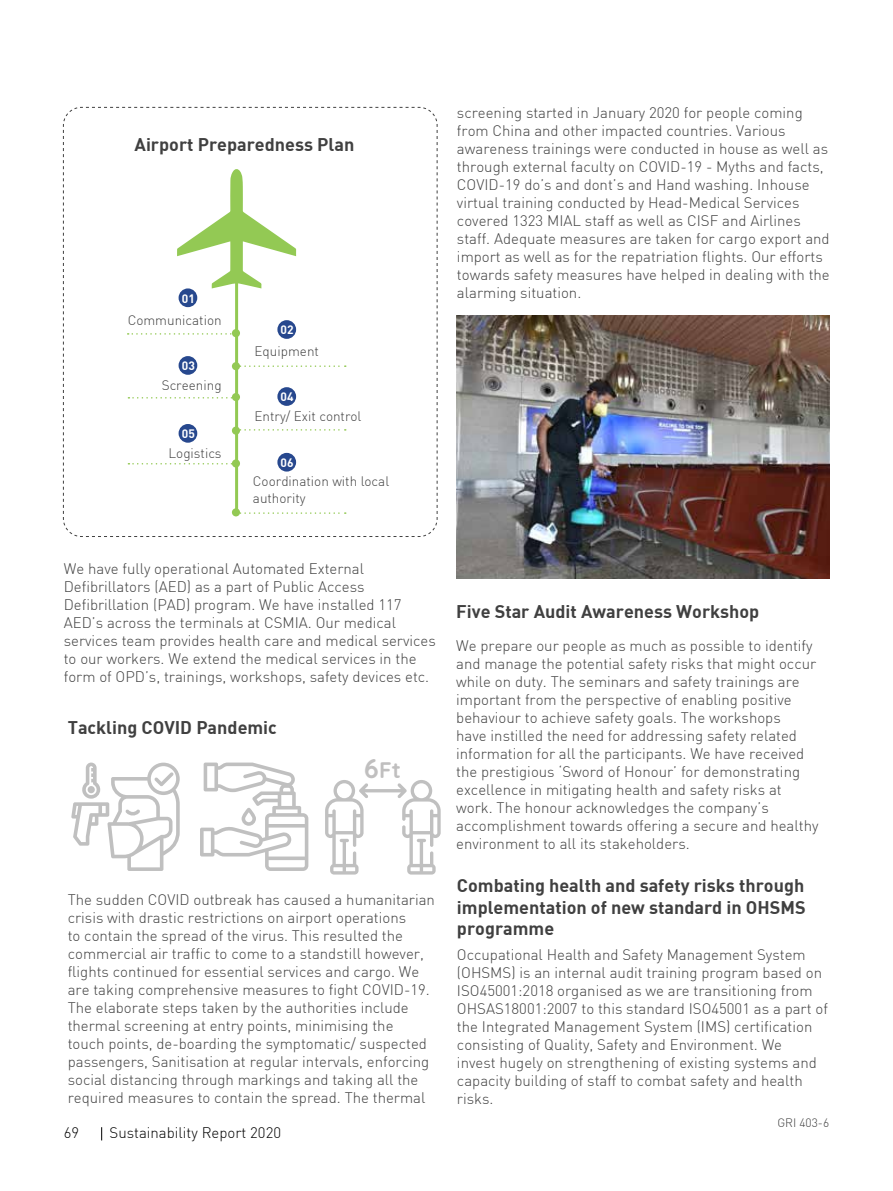
<style>
.page{position:relative;width:893px;height:1191px;background:#fff}
.page>*{position:absolute;margin:0;border:0;box-sizing:border-box;transform-origin:0 0}
.t1{font:700 22.5px "Quicksand";color:#c0bfbf}
.t2{font:18px/21.6px "DIN Bold";color:#404040;text-align:justify}
.t3{font:300 15px/18px "DIN";color:#404040}
.t4{font:300 15px "DIN";color:#000}
.t5{font:300 13.5px/16.2px "DIN";color:#404040}
.t6{font:12px "DIN Bold";color:#fff}
.t7{font:300 12px "DIN";color:#404040}
.s1{font-size:27px}
</style>
<div class="page">
<svg style="left:101px;top:1127px;width:1px;height:13px"></svg>
<svg style="left:63px;top:107px;width:375px;height:430px"></svg>
<svg style="left:177px;top:168px;width:119px;height:120px"></svg>
<hr style="left:235px;top:263px;width:3px;height:249px;background:#93c954">
<svg style="left:128px;top:333px;width:104px;height:2px"></svg>
<svg style="left:240px;top:365px;width:106px;height:2px"></svg>
<svg style="left:240px;top:429px;width:106px;height:1px"></svg>
<svg style="left:240px;top:512px;width:106px;height:2px"></svg>
<svg style="left:128px;top:397px;width:104px;height:1px"></svg>
<svg style="left:128px;top:463px;width:104px;height:1px"></svg>
<div style="left:232px;top:329px;width:8px;height:8px;background:#93c954;border-radius:50%"></div>
<div style="left:232px;top:362px;width:8px;height:8px;background:#93c954;border-radius:50%"></div>
<div style="left:232px;top:393px;width:8px;height:8px;background:#93c954;border-radius:50%"></div>
<div style="left:232px;top:426px;width:8px;height:9px;background:#93c954;border-radius:50%"></div>
<div style="left:232px;top:459px;width:8px;height:8px;background:#93c954;border-radius:50%"></div>
<div style="left:232px;top:508px;width:8px;height:8px;background:#93c954;border-radius:50%"></div>
<div style="left:179px;top:288px;width:18px;height:19px;background:#27488e;border-radius:50%"></div>
<div style="left:277px;top:320px;width:19px;height:19px;background:#27488e;border-radius:50%"></div>
<div style="left:179px;top:356px;width:18px;height:19px;background:#27488e;border-radius:50%"></div>
<div style="left:179px;top:424px;width:18px;height:19px;background:#27488e;border-radius:50%"></div>
<div style="left:277px;top:387px;width:19px;height:19px;background:#27488e;border-radius:50%"></div>
<div style="left:277px;top:453px;width:19px;height:18px;background:#27488e;border-radius:50%"></div>
<img style="left:457px;top:315px;width:373px;height:263px">
<svg style="left:71px;top:762px;width:109px;height:109px"></svg>
<svg style="left:200px;top:762px;width:108px;height:109px"></svg>
<svg style="left:325px;top:780px;width:116px;height:94px"></svg>
<p class="t2" style="left:135px;top:133px;width:221px">Airport Preparedness Plan</p>
<p class="t6" style="left:182px;top:290px;width:15px">01</p>
<p class="t5" style="left:128px;top:312px;width:95px">Communication</p>
<p class="t6" style="left:182px;top:358px;width:15px">03</p>
<p class="t5" style="left:162px;top:377px;width:61px">Screening</p>
<p class="t6" style="left:182px;top:426px;width:15px">05</p>
<p class="t5" style="left:169px;top:445px;width:55px">Logistics</p>
<p class="t6" style="left:281px;top:322px;width:15px">02</p>
<p class="t5" style="left:255px;top:343px;width:66px">Equipment</p>
<p class="t6" style="left:281px;top:389px;width:15px">04</p>
<p class="t5" style="left:255px;top:407px;width:108px">Entry/ Exit control</p>
<p class="t6" style="left:281px;top:455px;width:15px">06</p>
<p class="t5" style="left:253px;top:473px;width:138px">Coordination with local authority</p>
<p class="t3" style="left:457px;top:103px;width:374px">screening started in January 2020 for people coming from China and other impacted countries. Various awareness trainings were conducted in house as well as through external faculty on COVID-19 - Myths and facts, COVID-19 do’s and dont’s and Hand washing. Inhouse virtual training conducted by Head-Medical Services covered 1323 MIAL staff as well as CISF and Airlines staff. Adequate measures are taken for cargo export and import as well as for the repatriation flights. Our efforts towards safety measures have helped in dealing with the alarming situation.</p>
<p class="t3" style="left:64px;top:560px;width:374px">We have fully operational Automated External Defibrillators (AED) as a part of Public Access Defibrillation (PAD) program. We have installed 117<br>AED’s across the terminals at CSMIA. Our medical services team provides health care and medical services to our workers. We extend the medical services in the form of OPD’s, trainings, workshops, safety devices etc.</p>
<p class="t2" style="left:68px;top:716px;width:211px">Tackling COVID Pandemic</p>
<h1 class="t1" style="left:364px;top:752px;width:38px"><span class="s1">6</span>Ft</h1>
<p class="t3" style="left:68px;top:890px;width:369px">The sudden COVID outbreak has caused a humanitarian crisis with drastic restrictions on airport operations<br>to contain the spread of the virus. This resulted the commercial air traffic to come to a standstill however, flights continued for essential services and cargo. We are taking comprehensive measures to fight COVID-19.<br>The elaborate steps taken by the authorities include thermal screening at entry points, minimising the<br>touch points, de-boarding the symptomatic/ suspected passengers, Sanitisation at regular intervals, enforcing social distancing through markings and taking all the required measures to contain the spread. The thermal</p>
<p class="t4" style="left:64px;top:1123px;width:17px">69</p>
<p class="t4" style="left:110px;top:1123px;width:173px">Sustainability Report 2020</p>
<p class="t2" style="left:456px;top:600px;width:305px">Five Star Audit Awareness Workshop</p>
<p class="t3" style="left:456px;top:636px;width:364px">We prepare our people as much as possible to identify and manage the potential safety risks that might occur while on duty. The seminars and safety trainings are important from the perspective of enabling positive behaviour to achieve safety goals. The workshops<br>have instilled the need for addressing safety related information for all the participants. We have received the prestigious ‘Sword of Honour’ for demonstrating excellence in mitigating health and safety risks at work. The honour acknowledges the company’s accomplishment towards offering a secure and healthy environment to all its stakeholders.</p>
<p class="t2" style="left:457px;top:873px;width:350px">Combating health and safety risks through implementation of new standard in OHSMS programme</p>
<p class="t3" style="left:457px;top:945px;width:372px">Occupational Health and Safety Management System (OHSMS) is an internal audit training program based on ISO45001:2018 organised as we are transitioning from OHSAS18001:2007 to this standard ISO45001 as a part of the Integrated Management System (IMS) certification consisting of Quality, Safety and Environment. We<br>invest hugely on strengthening of existing systems and capacity building of staff to combat safety and health risks.</p>
<p class="t7" style="left:777px;top:1115px;width:53px">GRI 403-6</p>
</div>
